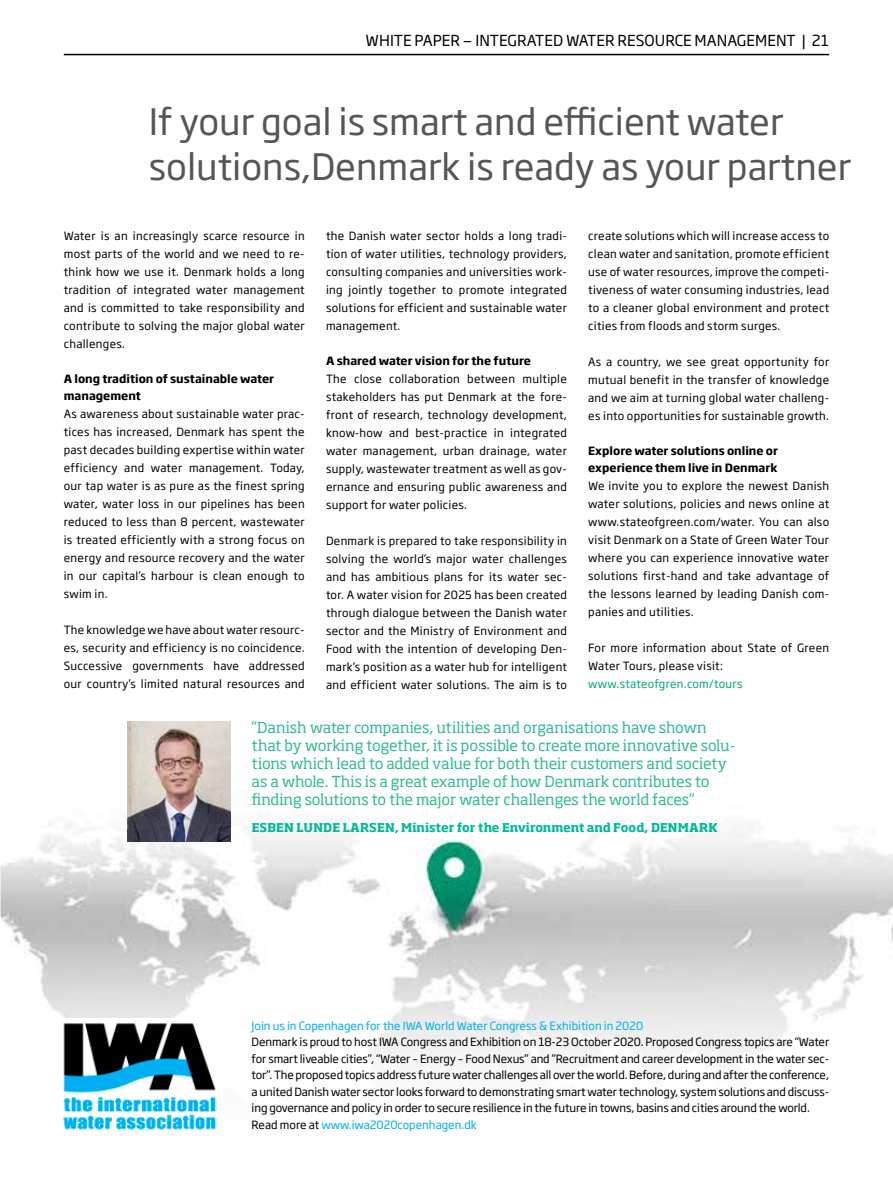
<style>
.page{position:relative;width:893px;height:1187px;background:#fff}
.page>*{position:absolute;margin:0;border:0;box-sizing:border-box;transform-origin:0 0}
.t1{font:36px/45px "Soho Gothic Std";color:#565656}
.t2{font:15px/18px "Soho Pro";letter-spacing:-.02em;color:#33ba97}
.t3{font:15px "Soho Gothic Std";color:#000}
.t4{font:700 12px "Soho Pro";color:#00ba98}
.t5{font:11.25px/18px "Soho Gothic Std";color:#000;text-align:justify}
.t6{font:700 11.25px/17.2px "Soho Gothic Std";color:#000}
.t7{font:11.25px "Soho Gothic Std";color:#00aef2}
.t8{font:11.25px/18px "Soho Gothic Std";letter-spacing:.025em;color:#000}
.t9{font:11.25px "Soho Gothic Std";letter-spacing:.025em;color:#00a97d}
.s1{color:#00aef2}
</style>
<div class="page">
<hr style="left:64px;top:54px;width:765px;height:1px;background:#000">
<img style="left:1px;top:780px;width:892px;height:283px">
<img style="left:128px;top:721px;width:102px;height:120px">
<img style="left:61px;top:1018px;width:162px;height:112px">
<h2 class="t3" style="left:366px;top:31px;width:465px">WHITE PAPER — INTEGRATED WATER RESOURCE MANAGEMENT | 21</h2>
<h1 class="t1" style="left:149px;top:99px;width:704px">If your goal is smart and efficient water solutions,Denmark is ready as your partner</h1>
<p class="t5" style="left:64px;top:227px;width:242px">Water is an increasingly scarce resource in most parts of the world and we need to re&shy;think how we use it. Denmark holds a long tradition of integrated water management and is committed to take responsibility and contribute to solving the major global water challenges.</p>
<p class="t6" style="left:64px;top:370px;width:212px">A long tradition of sustainable water management</p>
<p class="t5" style="left:64px;top:405px;width:242px">As awareness about sustainable water prac&shy;tices has increased, Denmark has spent the past decades building expertise within water efficiency and water management. Today, our tap water is as pure as the finest spring water, water loss in our pipelines has been reduced to less than 8 percent, wastewater is treated efficiently with a strong focus on energy and resource recovery and the water in our capital’s harbour is clean enough to swim in.</p>
<p class="t5" style="left:64px;top:621px;width:242px">The knowledge we have about water resourc&shy;es, security and efficiency is no coincidence.<br>Successive governments have addressed our country’s limited natural resources and</p>
<p class="t5" style="left:326px;top:227px;width:242px">the Danish water sector holds a long tradi&shy;tion of water utilities, technology providers, consulting companies and universities work&shy;ing jointly together to promote integrated solutions for efficient and sustainable water management.</p>
<p class="t6" style="left:326px;top:352px;width:206px">A shared water vision for the future</p>
<p class="t5" style="left:326px;top:370px;width:242px">The close collaboration between multiple stakeholders has put Denmark at the fore&shy;front of research, technology development, know-how and best-practice in integrated water management, urban drainage, water supply, wastewater treatment as well as gov&shy;ernance and ensuring public awareness and support for water policies.</p>
<p class="t5" style="left:326px;top:532px;width:242px">Denmark is prepared to take responsibility in solving the world’s major water challenges and has ambitious plans for its water sec&shy;tor. A water vision for 2025 has been created through dialogue between the Danish water sector and the Ministry of Environment and Food with the intention of developing Den&shy;mark’s position as a water hub for intelligent and efficient water solutions. The aim is to</p>
<p class="t5" style="left:588px;top:227px;width:242px">create solutions which will increase access to clean water and sanitation, promote efficient use of water resources, improve the competi&shy;tiveness of water consuming industries, lead to a cleaner global environment and protect cities from floods and storm surges.</p>
<p class="t5" style="left:588px;top:353px;width:242px">As a country, we see great opportunity for mutual benefit in the transfer of knowledge and we aim at turning global water challeng&shy;es into opportunities for sustainable growth.</p>
<p class="t6" style="left:588px;top:442px;width:191px">Explore water solutions online or experience them live in Denmark</p>
<p class="t5" style="left:588px;top:477px;width:242px">We invite you to explore the newest Danish water solutions, policies and news online at www.stateofgreen.com/water. You can also visit Denmark on a State of Green Water Tour where you can experience innovative water solutions first-hand and take advantage of the lessons learned by leading Danish com&shy;panies and utilities.</p>
<p class="t8" style="left:588px;top:639px;width:242px">For more information about State of Green<br>Water Tours, please visit:</p>
<p class="t9" style="left:588px;top:677px;width:156px">www.stateofgren.com/tours</p>
<p class="t2" style="left:252px;top:717px;width:486px">”Danish water companies, utilities and organisations have shown that by working together, it is possible to create more innovative solu&shy;tions which lead to added value for both their customers and society as a whole. This is a great example of how Denmark contributes to finding solutions to the major water challenges the world faces”</p>
<p class="t4" style="left:252px;top:818px;width:467px">ESBEN LUNDE LARSEN, Minister for the Environment and Food, DENMARK</p>
<p class="t7" style="left:252px;top:1018px;width:393px">Join us in Copenhagen for the IWA World Water Congress &amp; Exhibition in 2020</p>
<p class="t5" style="left:252px;top:1034px;width:579px;line-height:16.5px;text-align:left">Denmark is proud to host IWA Congress and Exhibition on 18-23 October 2020. Proposed Congress topics are “Water for smart liveable cities”, “Water – Energy – Food Nexus” and ”Recruitment and career development in the water sec&shy;tor”. The proposed topics address future water challenges all over the world. Before, during and after the conference, a united Danish water sector looks forward to demonstrating smart water technology, system solutions and discuss&shy;ing governance and policy in order to secure resilience in the future in towns, basins and cities around the world.<br>Read more at <span class="s1">www.iwa2020copenhagen.dk</span></p>
</div>
